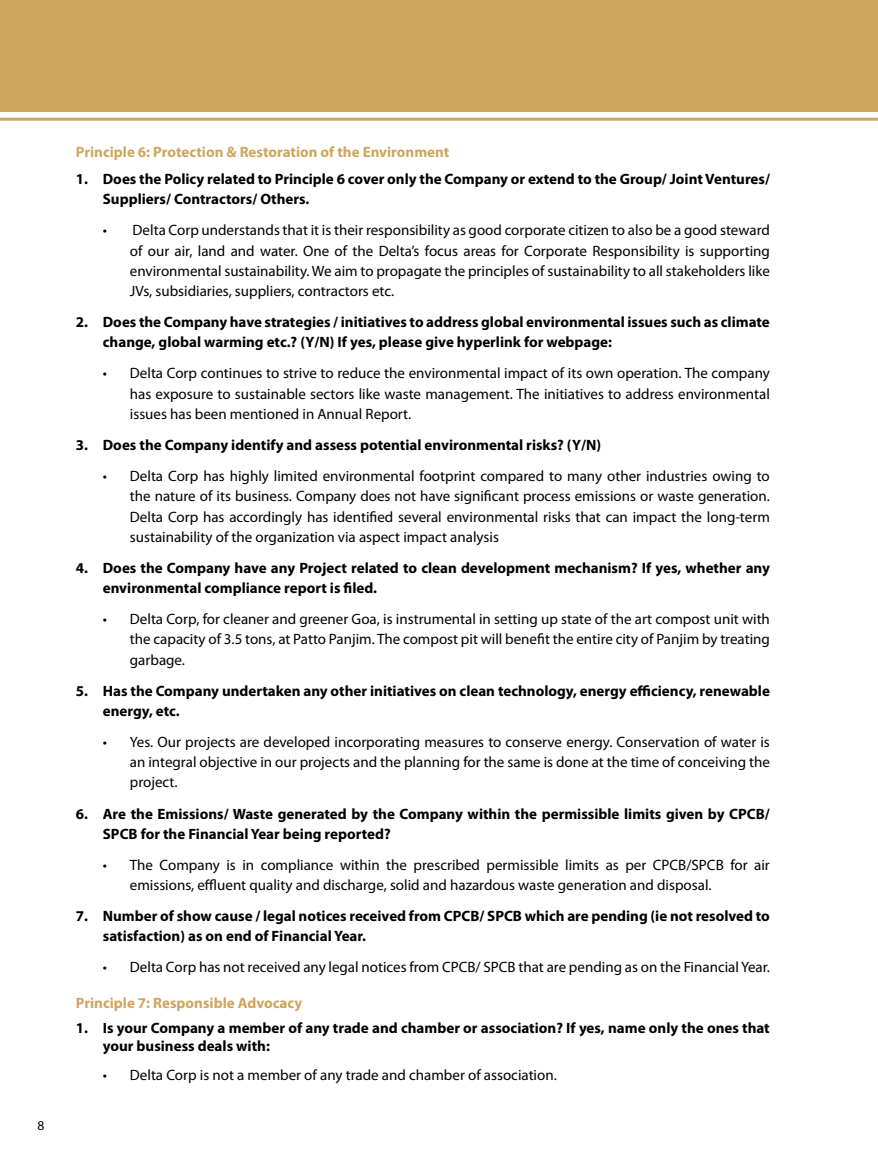
<style>
.page{position:relative;width:878px;height:1161px;background:#fff}
.page>*{position:absolute;margin:0;border:0;box-sizing:border-box;transform-origin:0 0}
.t1{font:15px/20.2px "Myriad Pro";color:#000;text-align:justify}
.t2{font:700 15px/20.2px "Myriad Pro";color:#000}
.t3{font:700 15px "Myriad Pro";color:#cea65c}
.t4{font:13.5px "Myriad Pro";color:#000}
</style>
<div class="page">
<svg style="left:0;top:118px;width:877px;height:3px;background:#d2ae6b"></svg>
<div style="left:0;top:0;width:878px;height:112px;background:#cea65c"></div>
<p class="t4" style="left:37px;top:1117px;width:8px">8</p>
<p class="t3" style="left:76px;top:142px;width:375px">Principle 6: Protection &amp; Restoration of the Environment</p>
<p class="t2" style="left:103px;top:168px;width:668px;text-indent:-27px">1. Does the Policy related to Principle 6 cover only the Company or extend to the Group/ Joint Ventures/<br>Suppliers/ Contractors/ Others.</p>
<p class="t1" style="left:130px;top:220px;width:641px;text-indent:-27px">• Delta Corp understands that it is their responsibility as good corporate citizen to also be a good steward of our air, land and water. One of the Delta’s focus areas for Corporate Responsibility is supporting environmental sustainability. We aim to propagate the principles of sustainability to all stakeholders like JVs, subsidiaries, suppliers, contractors etc.</p>
<p class="t2" style="left:103px;top:311px;width:668px;text-indent:-27px">2. Does the Company have strategies / initiatives to address global environmental issues such as climate change, global warming etc.? (Y/N) If yes, please give hyperlink for webpage:</p>
<p class="t1" style="left:130px;top:363px;width:641px;text-indent:-27px">• Delta Corp continues to strive to reduce the environmental impact of its own operation. The company has exposure to sustainable sectors like waste management. The initiatives to address environmental issues has been mentioned in Annual Report.</p>
<p class="t2" style="left:76px;top:434px;width:527px">3. Does the Company identify and assess potential environmental risks? (Y/N)</p>
<p class="t1" style="left:130px;top:466px;width:641px;text-indent:-27px">• Delta Corp has highly limited environmental footprint compared to many other industries owing to the nature of its business. Company does not have significant process emissions or waste generation.<br>Delta Corp has accordingly has identified several environmental risks that can impact the long-term sustainability of the organization via aspect impact analysis</p>
<p class="t2" style="left:103px;top:557px;width:668px;text-indent:-27px">4. Does the Company have any Project related to clean development mechanism? If yes, whether any environmental compliance report is filed.</p>
<p class="t1" style="left:130px;top:609px;width:641px;text-indent:-27px">• Delta Corp, for cleaner and greener Goa, is instrumental in setting up state of the art compost unit with the capacity of 3.5 tons, at Patto Panjim. The compost pit will benefit the entire city of Panjim by treating garbage.</p>
<p class="t2" style="left:103px;top:680px;width:668px;text-indent:-27px">5. Has the Company undertaken any other initiatives on clean technology, energy efficiency, renewable energy, etc.</p>
<p class="t1" style="left:130px;top:732px;width:641px;text-indent:-27px">• Yes. Our projects are developed incorporating measures to conserve energy. Conservation of water is an integral objective in our projects and the planning for the same is done at the time of conceiving the project.</p>
<p class="t2" style="left:103px;top:803px;width:668px;text-indent:-27px">6. Are the Emissions/ Waste generated by the Company within the permissible limits given by CPCB/<br>SPCB for the Financial Year being reported?</p>
<p class="t1" style="left:130px;top:854px;width:641px;text-indent:-27px">• The Company is in compliance within the prescribed permissible limits as per CPCB/SPCB for air emissions, effluent quality and discharge, solid and hazardous waste generation and disposal.</p>
<p class="t2" style="left:103px;top:905px;width:668px;text-indent:-27px">7. Number of show cause / legal notices received from CPCB/ SPCB which are pending (ie not resolved to satisfaction) as on end of Financial Year.</p>
<p class="t1" style="left:103px;top:957px;width:668px">• Delta Corp has not received any legal notices from CPCB/ SPCB that are pending as on the Financial Year.</p>
<p class="t3" style="left:76px;top:993px;width:228px">Principle 7: Responsible Advocacy</p>
<p class="t2" style="left:103px;top:1018px;width:668px;line-height:18px;text-indent:-27px">1. Is your Company a member of any trade and chamber or association? If yes, name only the ones that your business deals with:</p>
<p class="t1" style="left:103px;top:1064px;width:455px">• Delta Corp is not a member of any trade and chamber of association.</p>
</div>
